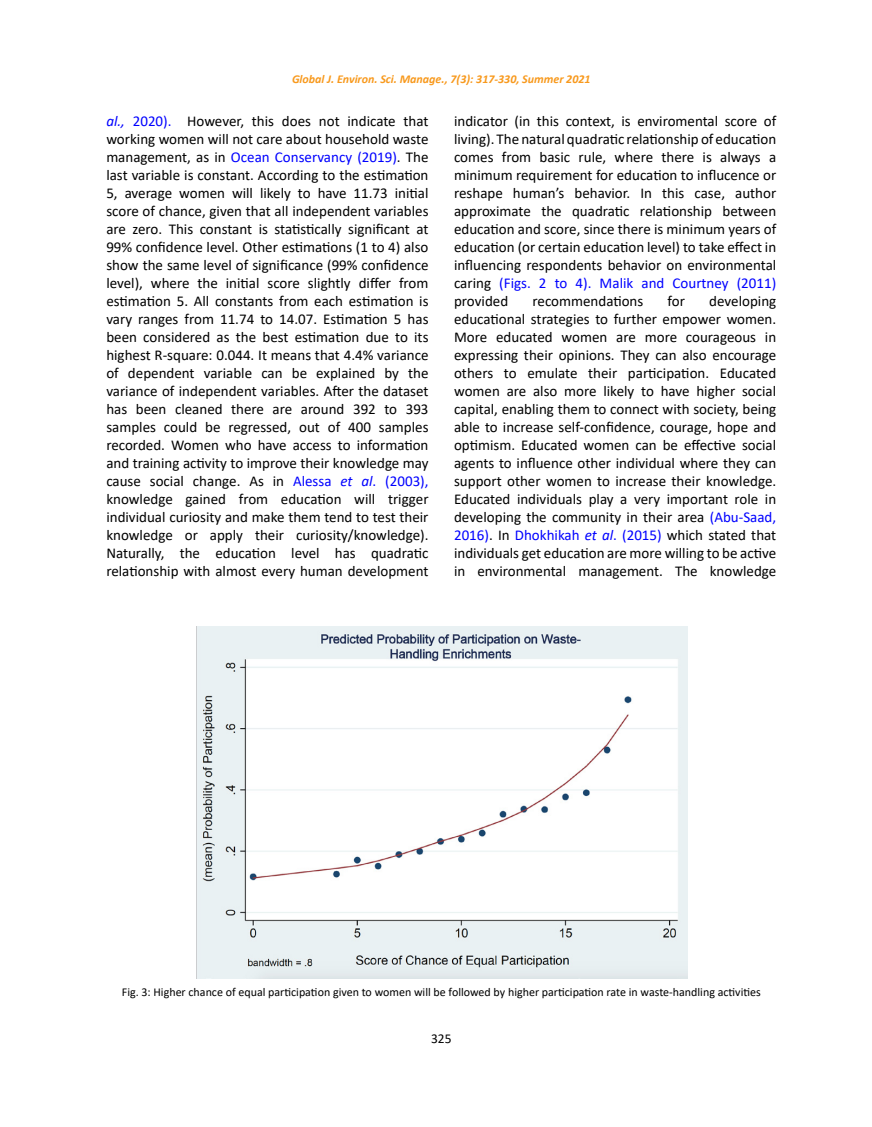
<style>
.page{position:relative;width:872px;height:1127px;background:#fff}
.page>*{position:absolute;margin:0;border:0;box-sizing:border-box;transform-origin:0 0}
.t1{font:15px/18px "Calibri";color:#000;text-align:justify}
.t2{font:13.5px "Calibri";color:#000}
.t3{font:12px "Calibri";color:#000}
.t4{font:italic 700 12px "Calibri";color:#f8991d}
.s1{font-style:italic;color:#00f}
.s2{color:#00f}
</style>
<div class="page">
<img style="left:197px;top:626px;width:490px;height:353px">
<p class="t4" style="left:292px;top:70px;width:300px">Global J. Environ. Sci. Manage., 7(3): 317-330, Summer 2021</p>
<p class="t1" style="left:106px;top:112px;width:324px"><span class="s1">al.,</span> <span class="s2">2020).</span> However, this does not indicate that working women will not care about household waste management, as in <span class="s2">Ocean Conservancy (2019)</span>. The last variable is constant. According to the estimation 5, average women will likely to have 11.73 initial score of chance, given that all independent variables are zero. This constant is statistically significant at 99% confidence level. Other estimations (1 to 4) also show the same level of significance (99% confidence level), where the initial score slightly differ from estimation 5. All constants from each estimation is vary ranges from 11.74 to 14.07. Estimation 5 has been considered as the best estimation due to its highest R-square: 0.044. It means that 4.4% variance of dependent variable can be explained by the variance of independent variables. After the dataset has been cleaned there are around 392 to 393 samples could be regressed, out of 400 samples recorded. Women who have access to information and training activity to improve their knowledge may cause social change. As in <span class="s2">Alessa</span> <span class="s1">et al</span><span class="s2">. (2003), </span>knowledge gained from education will trigger individual curiosity and make them tend to test their knowledge or apply their curiosity/knowledge).<br>Naturally, the education level has quadratic relationship with almost every human development</p>
<p class="t1" style="left:454px;top:112px;width:324px">indicator (in this context, is enviromental score of living). The natural quadratic relationship of education comes from basic rule, where there is always a minimum requirement for education to influcence or reshape human’s behavior. In this case, author approximate the quadratic relationship between education and score, since there is minimum years of education (or certain education level) to take effect in influencing respondents behavior on environmental caring <span class="s2">(Figs. 2 to 4). Malik and Courtney (2011) </span>provided</p>
<p class="t1" style="left:532px;top:292px;width:112px">recommendations</p>
<p class="t1" style="left:667px;top:292px;width:19px">for</p>
<p class="t1" style="left:454px;top:292px;width:324px;text-indent:255px">developing educational strategies to further empower women.<br>More educated women are more courageous in expressing their opinions. They can also encourage others to emulate their participation. Educated women are also more likely to have higher social capital, enabling them to connect with society, being able to increase self-confidence, courage, hope and optimism. Educated women can be effective social agents to influence other individual where they can support other women to increase their knowledge.<br>Educated individuals play a very important role in developing the community in their area <span class="s2">(Abu-Saad, 2016)</span>. In <span class="s2">Dhokhikah</span> <span class="s1">et al</span><span class="s2">. (2015)</span> which stated that individuals get education are more willing to be active in environmental management. The knowledge</p>
<p class="t3" style="left:122px;top:983px;width:640px">Fig. 3: Higher chance of equal participation given to women will be followed by higher participation rate in waste-handling activities</p>
<p class="t2" style="left:431px;top:1029px;width:22px">325</p>
</div>
